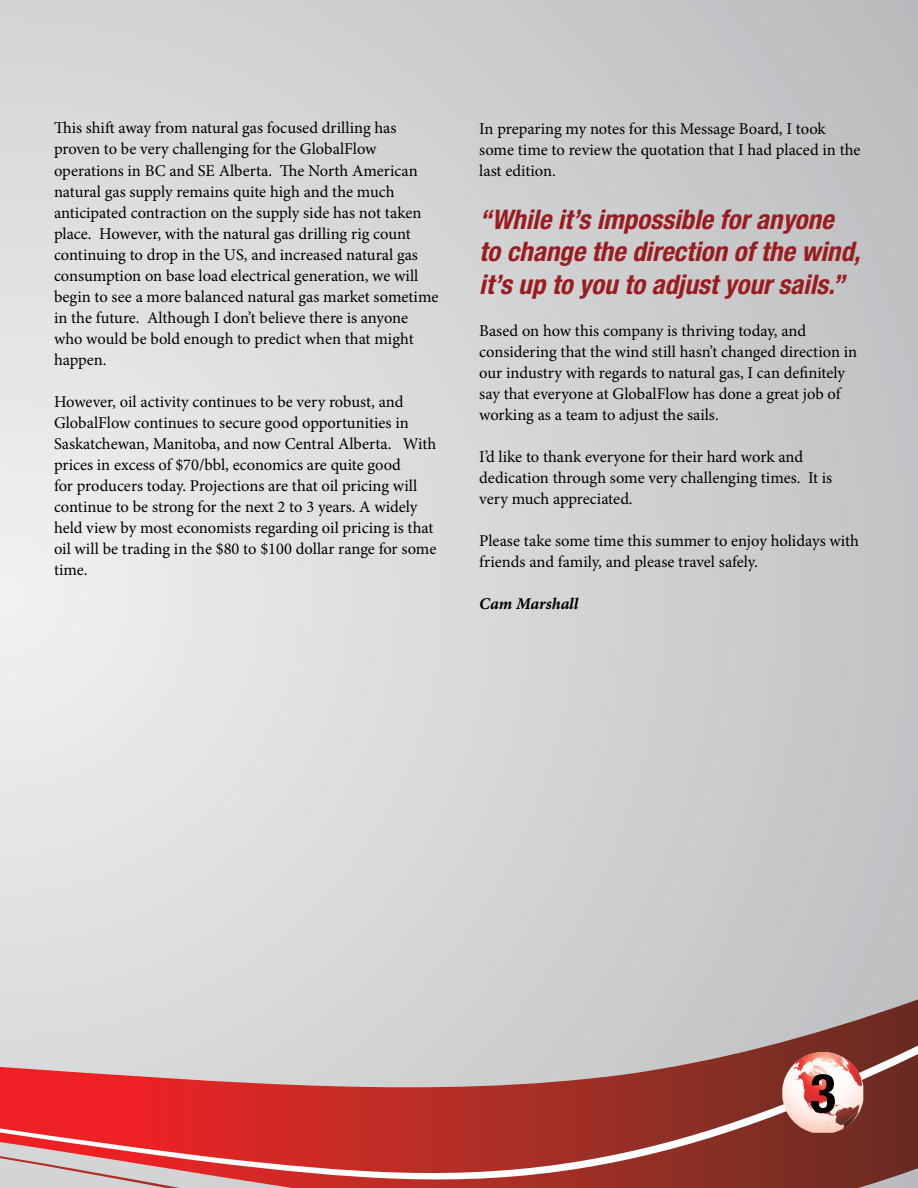
<style>
.page{position:relative;width:918px;height:1188px;background:#fff}
.page>*{position:absolute;margin:0;border:0;box-sizing:border-box;transform-origin:0 0}
.t1{font:700 condensed 54px "Helvetica Neue LT Std";color:#000}
.t2{font:italic 700 condensed 27px/32.4px "Helvetica Neue LT Std";color:#9a1c1f}
.t3{font:16.5px/21px "Minion Pro";color:#000}
.t4{font:16.5px "Minion Pro Bold It Capt";letter-spacing:-.005em;color:#000}
</style>
<div class="page">
<div style="left:0;top:0;width:918px;height:1188px;background:linear-gradient(to right,#e7e8e9,#c0c2c4)"></div>
<svg style="left:0;top:999px;width:918px;height:47px;background:#c8c4c5"></svg>
<svg style="left:0;top:1046px;width:918px;height:142px;background:#ba5d59"></svg>
<svg style="left:782px;top:1052px;width:81px;height:81px"></svg>
<p class="t3" style="left:54px;top:118px;width:386px">This shift away from natural gas focused drilling has proven to be very challenging for the GlobalFlow operations in BC and SE Alberta. The North American natural gas supply remains quite high and the much anticipated contraction on the supply side has not taken place. However, with the natural gas drilling rig count continuing to drop in the US, and increased natural gas consumption on base load electrical generation, we will begin to see a more balanced natural gas market sometime in the future. Although I don’t believe there is anyone who would be bold enough to predict when that might happen.</p>
<p class="t3" style="left:54px;top:391px;width:384px">However, oil activity continues to be very robust, and GlobalFlow continues to secure good opportunities in Saskatchewan, Manitoba, and now Central Alberta. With prices in excess of $70/bbl, economics are quite good<br>for producers today. Projections are that oil pricing will continue to be strong for the next 2 to 3 years. A widely held view by most economists regarding oil pricing is that oil will be trading in the $80 to $100 dollar range for some time.</p>
<p class="t3" style="left:479px;top:118px;width:383px">In preparing my notes for this Message Board, I took some time to review the quotation that I had placed in the last edition.</p>
<h2 class="t2" style="left:479px;top:203px;width:383px">“While it’s impossible for anyone to change the direction of the wind, it’s up to you to adjust your sails.”</h2>
<p class="t3" style="left:479px;top:320px;width:380px">Based on how this company is thriving today, and considering that the wind still hasn’t changed direction in our industry with regards to natural gas, I can definitely say that everyone at GlobalFlow has done a great job of working as a team to adjust the sails.</p>
<p class="t3" style="left:479px;top:446px;width:355px">I’d like to thank everyone for their hard work and dedication through some very challenging times. It is very much appreciated.</p>
<p class="t3" style="left:479px;top:530px;width:381px">Please take some time this summer to enjoy holidays with friends and family, and please travel safely.</p>
<p class="t4" style="left:479px;top:594px;width:101px">Cam Marshall</p>
<h1 class="t1" style="left:810px;top:1060px;width:27px">3</h1>
</div>
